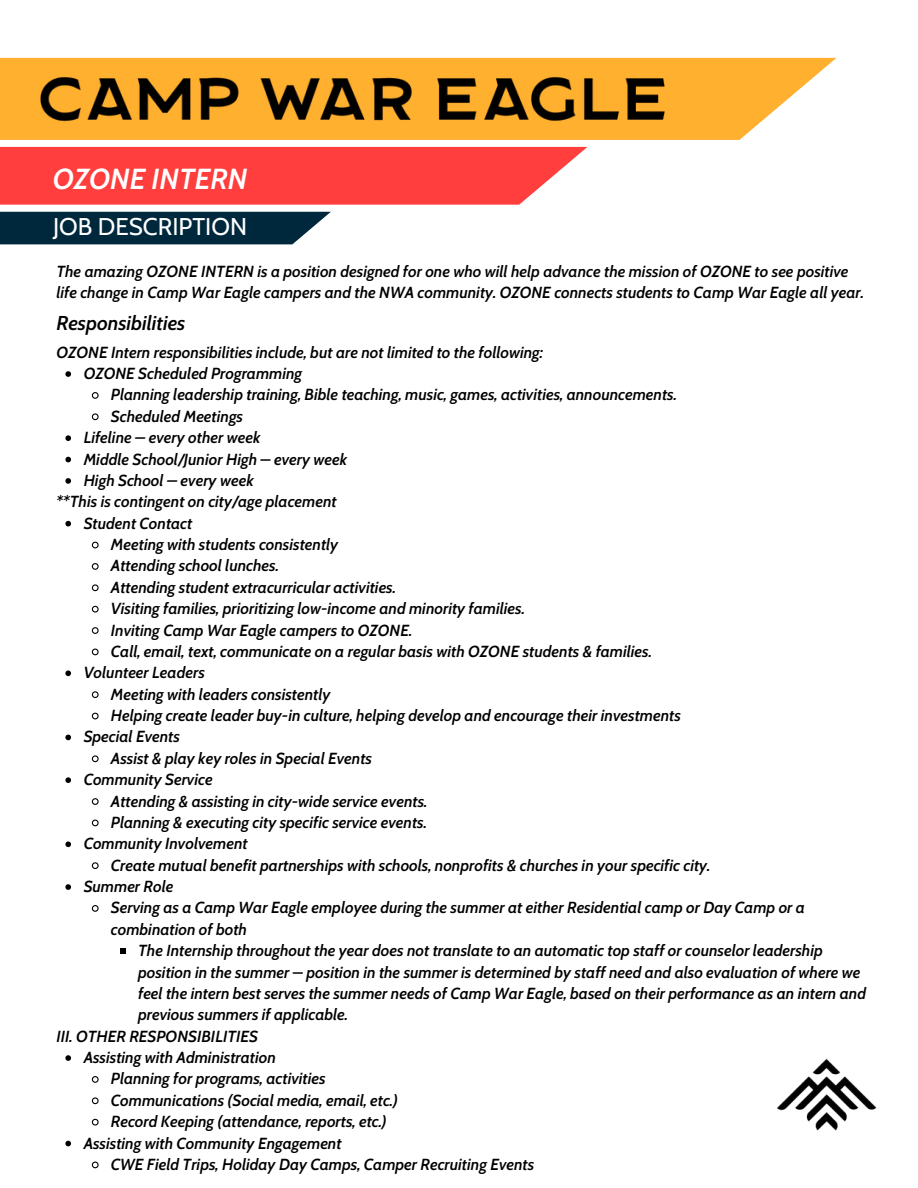
<style>
.page{position:relative;width:918px;height:1188px;background:#fff}
.page>*{position:absolute;margin:0;border:0;box-sizing:border-box;transform-origin:0 0}
.t1{font:italic 600 28.95px "Cabin";color:#fff}
.t2{font:24.15px "Cabin";color:#fff}
.t3{font:italic 600 20.1px "Cabin";color:#000}
.t4{font:italic 600 16.05px/21.3px "Cabin";color:#000}
</style>
<div class="page">
<img style="left:777px;top:1058px;width:100px;height:73px">
<svg style="left:727px;top:58px;width:109px;height:82px;fill:#ffb02f"></svg>
<div style="left:0;top:183px;width:545px;height:22px;background:#ff3e3d"></div>
<div style="left:0;top:212px;width:331px;height:32px;background:#00283c"></div>
<img style="left:0;top:57px;width:727px;height:126px">
<svg style="left:65px;top:371px;width:6px;height:6px"></svg>
<svg style="left:91px;top:392px;width:8px;height:7px"></svg>
<svg style="left:91px;top:413px;width:8px;height:8px"></svg>
<svg style="left:65px;top:435px;width:6px;height:6px"></svg>
<svg style="left:65px;top:457px;width:6px;height:5px"></svg>
<svg style="left:65px;top:478px;width:6px;height:6px"></svg>
<svg style="left:65px;top:521px;width:6px;height:5px"></svg>
<svg style="left:91px;top:541px;width:8px;height:8px"></svg>
<svg style="left:91px;top:563px;width:8px;height:7px"></svg>
<svg style="left:91px;top:584px;width:8px;height:8px"></svg>
<svg style="left:91px;top:605px;width:8px;height:8px"></svg>
<svg style="left:91px;top:627px;width:8px;height:7px"></svg>
<svg style="left:91px;top:648px;width:8px;height:8px"></svg>
<svg style="left:65px;top:670px;width:6px;height:6px"></svg>
<svg style="left:91px;top:691px;width:8px;height:7px"></svg>
<svg style="left:91px;top:712px;width:8px;height:8px"></svg>
<svg style="left:65px;top:735px;width:6px;height:5px"></svg>
<svg style="left:91px;top:755px;width:8px;height:8px"></svg>
<svg style="left:65px;top:777px;width:6px;height:6px"></svg>
<svg style="left:91px;top:798px;width:8px;height:7px"></svg>
<svg style="left:91px;top:819px;width:8px;height:8px"></svg>
<svg style="left:65px;top:841px;width:6px;height:6px"></svg>
<svg style="left:91px;top:862px;width:8px;height:7px"></svg>
<svg style="left:65px;top:884px;width:6px;height:6px"></svg>
<svg style="left:91px;top:905px;width:8px;height:7px"></svg>
<svg style="left:121px;top:948px;width:5px;height:6px"></svg>
<svg style="left:65px;top:1055px;width:6px;height:6px"></svg>
<svg style="left:91px;top:1076px;width:8px;height:7px"></svg>
<svg style="left:91px;top:1097px;width:8px;height:8px"></svg>
<svg style="left:91px;top:1118px;width:8px;height:8px"></svg>
<svg style="left:65px;top:1141px;width:6px;height:5px"></svg>
<svg style="left:91px;top:1161px;width:8px;height:8px"></svg>
<h1 class="t1" style="left:53px;top:156px;width:196px">OZONE INTERN</h1>
<h2 class="t2" style="left:53px;top:208px;width:195px">JOB DESCRIPTION</h2>
<p class="t4" style="left:56px;top:259px;width:809px">The amazing OZONE INTERN is a position designed for one who will help advance the mission of OZONE to see positive life change in Camp War Eagle campers and the NWA community. OZONE connects students to Camp War Eagle all year.</p>
<p class="t3" style="left:56px;top:307px;width:130px">Responsibilities</p>
<p class="t4" style="left:84px;top:361px;width:220px">OZONE Scheduled Programming</p>
<p class="t4" style="left:111px;top:383px;width:567px">Planning leadership training, Bible teaching, music, games, activities, announcements.</p>
<p class="t4" style="left:111px;top:404px;width:134px">Scheduled Meetings</p>
<p class="t4" style="left:84px;top:426px;width:178px">Lifeline – every other week</p>
<p class="t4" style="left:84px;top:447px;width:265px">Middle School/Junior High – every week</p>
<p class="t4" style="left:84px;top:468px;width:172px">High School – every week</p>
<p class="t4" style="left:84px;top:511px;width:110px">Student Contact</p>
<p class="t4" style="left:111px;top:532px;width:229px">Meeting with students consistently</p>
<p class="t4" style="left:111px;top:554px;width:169px">Attending school lunches.</p>
<p class="t4" style="left:111px;top:575px;width:287px">Attending student extracurricular activities.</p>
<p class="t4" style="left:111px;top:597px;width:415px">Visiting families, prioritizing low-income and minority families.</p>
<p class="t4" style="left:111px;top:618px;width:303px">Inviting Camp War Eagle campers to OZONE.</p>
<p class="t4" style="left:111px;top:639px;width:542px">Call, email, text, communicate on a regular basis with OZONE students &amp; families.</p>
<p class="t4" style="left:84px;top:661px;width:123px">Volunteer Leaders</p>
<p class="t4" style="left:111px;top:682px;width:221px">Meeting with leaders consistently</p>
<p class="t4" style="left:111px;top:703px;width:572px">Helping create leader buy-in culture, helping develop and encourage their investments</p>
<p class="t4" style="left:84px;top:725px;width:98px">Special Events</p>
<p class="t4" style="left:111px;top:746px;width:263px">Assist &amp; play key roles in Special Events</p>
<p class="t4" style="left:84px;top:768px;width:130px">Community Service</p>
<p class="t4" style="left:111px;top:789px;width:318px">Attending &amp; assisting in city-wide service events.</p>
<p class="t4" style="left:111px;top:810px;width:318px">Planning &amp; executing city specific service events.</p>
<p class="t4" style="left:84px;top:832px;width:166px">Community Involvement</p>
<p class="t4" style="left:111px;top:853px;width:601px">Create mutual benefit partnerships with schools, nonprofits &amp; churches in your specific city.</p>
<p class="t4" style="left:84px;top:874px;width:91px">Summer Role</p>
<p class="t4" style="left:111px;top:896px;width:696px">Serving as a Camp War Eagle employee during the summer at either Residential camp or Day Camp or a</p>
<p class="t4" style="left:111px;top:917px;width:138px">combination of both</p>
<p class="t4" style="left:138px;top:939px;width:686px">The Internship throughout the year does not translate to an automatic top staff or counselor leadership</p>
<p class="t4" style="left:138px;top:960px;width:724px">position in the summer – position in the summer is determined by staff need and also evaluation of where we</p>
<p class="t4" style="left:138px;top:981px;width:729px">feel the intern best serves the summer needs of Camp War Eagle, based on their performance as an intern and</p>
<p class="t4" style="left:138px;top:1003px;width:211px">previous summers if applicable.</p>
<p class="t4" style="left:84px;top:1045px;width:194px">Assisting with Administration</p>
<p class="t4" style="left:111px;top:1067px;width:216px">Planning for programs, activities</p>
<p class="t4" style="left:111px;top:1088px;width:289px">Communications (Social media, email, etc.)</p>
<p class="t4" style="left:111px;top:1110px;width:277px">Record Keeping (attendance, reports, etc.)</p>
<p class="t4" style="left:84px;top:1131px;width:260px">Assisting with Community Engagement</p>
<p class="t4" style="left:111px;top:1152px;width:425px">CWE Field Trips, Holiday Day Camps, Camper Recruiting Events</p>
<p class="t4" style="left:56px;top:340px;width:488px">OZONE Intern responsibilities include, but are not limited to the following:</p>
<p class="t4" style="left:56px;top:490px;width:282px">**This is contingent on city/age placement</p>
<p class="t4" style="left:56px;top:1024px;width:203px">III. OTHER RESPONSIBILITIES</p>
</div>
